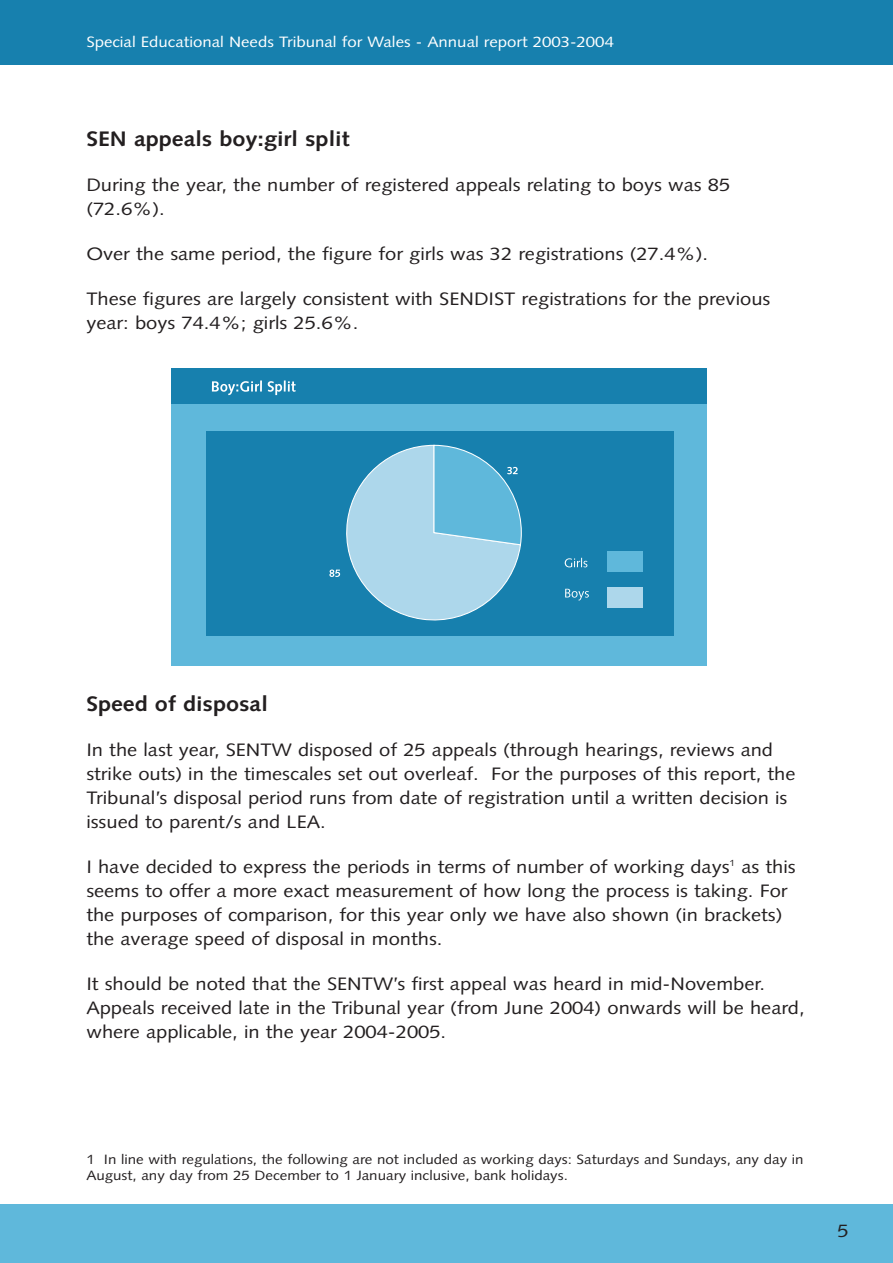
<style>
.page{position:relative;width:893px;height:1263px;background:#fff}
.page>*{position:absolute;margin:0;border:0;box-sizing:border-box;transform-origin:0 0}
.t1{font:700 21px "Syntax";color:#231f20;scale:1.12 1}
.t2{font:18px/24px "Syntax";color:#231f20;scale:1.12 1}
.t3{font:15px "Syntax";color:#fff;scale:1.12 1}
.t4{font:13.5px/16.2px "Syntax";color:#231f20;scale:1.12 1}
</style>
<div class="page">
<div style="left:0;top:0;width:893px;height:64px;background:#1780ae"></div>
<div style="left:0;top:1204px;width:893px;height:59px;background:#5fb8db"></div>
<div style="left:171px;top:368px;width:536px;height:298px;background:#5fb8db"></div>
<div style="left:206px;top:431px;width:467px;height:205px;background:#1780ae"></div>
<div style="left:171px;top:368px;width:536px;height:35px;background:#1780ae"></div>
<svg style="left:212px;top:380px;width:50px;height:15px"></svg>
<svg style="left:268px;top:380px;width:28px;height:15px"></svg>
<div style="left:607px;top:552px;width:36px;height:20px;background:#5fb8db"></div>
<div style="left:607px;top:587px;width:36px;height:20px;background:#add7eb"></div>
<svg style="left:565px;top:558px;width:22px;height:9px"></svg>
<svg style="left:565px;top:589px;width:24px;height:11px"></svg>
<svg style="left:329px;top:444px;width:193px;height:177px"></svg>
<p class="t3" style="left:86px;top:36px;width:473px">Special Educational Needs Tribunal for Wales - Annual report 2003-2004</p>
<p class="t1" style="left:86px;top:130px;width:237px">SEN appeals boy:girl split</p>
<p class="t2" style="left:86px;top:174px;width:577px">During the year, the number of registered appeals relating to boys was 85 (72.6%).</p>
<p class="t2" style="left:86px;top:244px;width:557px">Over the same period, the figure for girls was 32 registrations (27.4%).</p>
<p class="t2" style="left:86px;top:289px;width:612px">These figures are largely consistent with SENDIST registrations for the previous year: boys 74.4%; girls 25.6%.</p>
<p class="t1" style="left:86px;top:695px;width:164px">Speed of disposal</p>
<p class="t2" style="left:86px;top:739px;width:635px">In the last year, SENTW disposed of 25 appeals (through hearings, reviews and strike outs) in the timescales set out overleaf. For the purposes of this report, the Tribunal’s disposal period runs from date of registration until a written decision is issued to parent/s and LEA.</p>
<p class="t2" style="left:86px;top:857px;width:635px">I have decided to express the periods in terms of number of working days<sup>1</sup> as this seems to offer a more exact measurement of how long the process is taking. For the purposes of comparison, for this year only we have also shown (in brackets) the average speed of disposal in months.</p>
<p class="t2" style="left:86px;top:974px;width:643px">It should be noted that the SENTW’s first appeal was heard in mid-November.<br>Appeals received late in the Tribunal year (from June 2004) onwards will be heard, where applicable, in the year 2004-2005.</p>
<p class="t4" style="left:86px;top:1152px;width:642px">1 In line with regulations, the following are not included as working days: Saturdays and Sundays, any day in<br>August, any day from 25 December to 1 January inclusive, bank holidays.</p>
<p class="t2" style="left:837px;top:1220px;width:12px">5</p>
</div>
